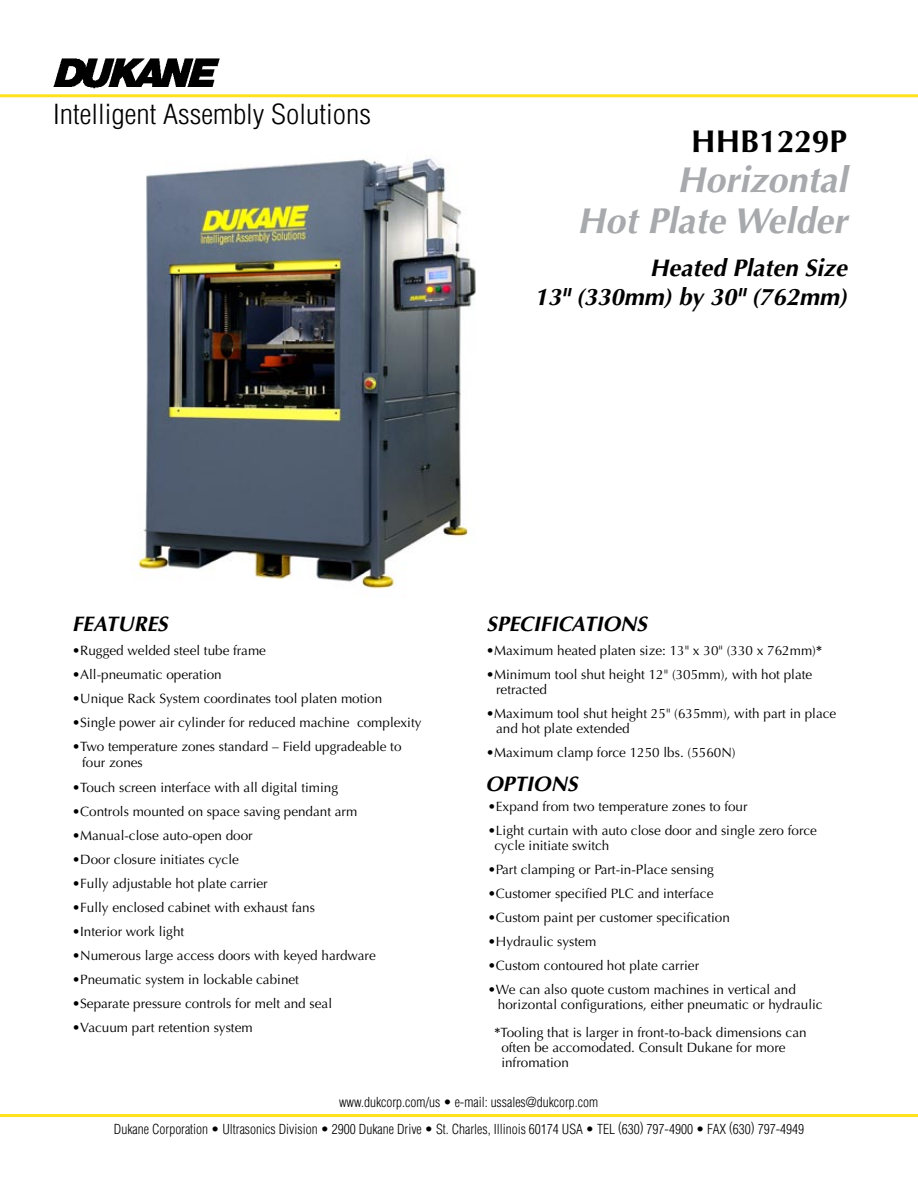
<style>
.page{position:relative;width:918px;height:1188px;background:#fff}
.page>*{position:absolute;margin:0;border:0;box-sizing:border-box;transform-origin:0 0}
.t1{font:italic 700 36px/40.5px "Optima";color:#a7a9ac;text-align:right}
.t2{font:700 31.5px "Optima";color:#000}
.t3{font:300 condensed 27px "Helvetica";color:#000;scale:1.11 1}
.t4{font:italic 700 24px/28.8px "Optima";color:#000;text-align:right}
.t5{font:italic 700 21px "Optima";color:#000}
.t6{font:13.5px/15px "Optima";color:#000}
.t7{font:300 condensed 13.5px "Helvetica";color:#000}
.s1{font-weight:700}
</style>
<div class="page">
<img style="left:134px;top:158px;width:342px;height:431px">
<hr style="left:0;top:94px;width:918px;height:3px;background:#ffe21a">
<img style="left:54px;top:58px;width:166px;height:30px">
<hr style="left:0;top:1114px;width:918px;height:3px;background:#ffe21a">
<h3 class="t3" style="left:53px;top:98px;width:288px">Intelligent Assembly Solutions</h3>
<h2 class="t2" style="left:691px;top:123px;width:157px">HHB1229P</h2>
<h1 class="t1" style="left:577px;top:160px;width:272px">Horizontal<br>Hot Plate Welder</h1>
<h3 class="t4" style="left:534px;top:254px;width:314px">Heated Platen Size<br>13" (330mm) by 30" (762mm)</h3>
<h3 class="t5" style="left:72px;top:612px;width:97px">FEATURES</h3>
<p class="t6" style="left:72px;top:643px;width:196px"><span class="s1">•</span>Rugged welded steel tube frame</p>
<p class="t6" style="left:72px;top:667px;width:151px">•All-pneumatic operation</p>
<p class="t6" style="left:72px;top:691px;width:312px">•Unique Rack System coordinates tool platen motion</p>
<p class="t6" style="left:72px;top:715px;width:351px"><span class="s1">•</span>Single power air cylinder for reduced machine complexity</p>
<p class="t6" style="left:82px;top:738px;width:321px;line-height:16.2px;text-indent:-10px"><span class="s1">•</span>Two temperature zones standard – Field upgradeable to four zones</p>
<p class="t6" style="left:72px;top:780px;width:268px"><span class="s1">•</span>Touch screen interface with all digital timing</p>
<p class="t6" style="left:72px;top:804px;width:287px"><span class="s1">•</span>Controls mounted on space saving pendant arm</p>
<p class="t6" style="left:72px;top:828px;width:182px"><span class="s1">•</span>Manual-close auto-open door</p>
<p class="t6" style="left:72px;top:852px;width:168px"><span class="s1">•</span>Door closure initiates cycle</p>
<p class="t6" style="left:72px;top:876px;width:197px"><span class="s1">•</span>Fully adjustable hot plate carrier</p>
<p class="t6" style="left:72px;top:900px;width:245px"><span class="s1">•</span>Fully enclosed cabinet with exhaust fans</p>
<p class="t6" style="left:72px;top:924px;width:114px"><span class="s1">•</span>Interior work light</p>
<p class="t6" style="left:72px;top:948px;width:305px"><span class="s1">•</span>Numerous large access doors with keyed hardware</p>
<p class="t6" style="left:72px;top:972px;width:229px">•Pneumatic system in lockable cabinet</p>
<p class="t6" style="left:72px;top:996px;width:262px">•Separate pressure controls for melt and seal</p>
<p class="t6" style="left:72px;top:1020px;width:182px">•Vacuum part retention system</p>
<h3 class="t5" style="left:487px;top:612px;width:162px">SPECIFICATIONS</h3>
<p class="t6" style="left:486px;top:643px;width:338px"><span class="s1">•</span>Maximum heated platen size: 13" x 30" (330 x 762mm)<span class="s1">*</span></p>
<p class="t6" style="left:496px;top:667px;width:318px;text-indent:-10px"><span class="s1">•</span>Minimum tool shut height 12" (305mm), with hot plate retracted</p>
<p class="t6" style="left:496px;top:706px;width:342px;text-indent:-10px"><span class="s1">•</span>Maximum tool shut height 25" (635mm), with part in place and hot plate extended</p>
<p class="t6" style="left:486px;top:745px;width:251px"><span class="s1">•</span>Maximum clamp force 1250 lbs. (5560N)</p>
<h3 class="t5" style="left:485px;top:771px;width:94px">OPTIONS</h3>
<p class="t6" style="left:488px;top:799px;width:261px"><span class="s1">•</span>Expand from two temperature zones to four</p>
<p class="t6" style="left:494px;top:823px;width:324px;text-indent:-7px"><span class="s1">•</span>Light curtain with auto close door and single zero force cycle initiate switch</p>
<p class="t6" style="left:488px;top:862px;width:228px"><span class="s1">•</span>Part clamping or Part-in-Place sensing</p>
<p class="t6" style="left:488px;top:886px;width:227px"><span class="s1">•</span>Customer specified PLC and interface</p>
<p class="t6" style="left:488px;top:910px;width:244px"><span class="s1">•</span>Custom paint per customer specification</p>
<p class="t6" style="left:488px;top:934px;width:110px">•Hydraulic system</p>
<p class="t6" style="left:488px;top:958px;width:213px">•Custom contoured hot plate carrier</p>
<p class="t6" style="left:498px;top:982px;width:326px;text-indent:-10px">•We can also quote custom machines in vertical and horizontal configurations, either pneumatic or hydraulic</p>
<p class="t6" style="left:501px;top:1025px;width:307px;text-indent:-7px"><span class="s1">*</span>Tooling that is larger in front-to-back dimensions can often be accomodated. Consult Dukane for more infromation</p>
<p class="t7" style="left:339px;top:1094px;width:261px">www.dukcorp.com/us • e-mail: ussales@dukcorp.com</p>
<p class="t7" style="left:114px;top:1121px;width:692px">Dukane Corporation • Ultrasonics Division • 2900 Dukane Drive • St. Charles, Illinois 60174 USA • TEL (630) 797-4900 • FAX (630) 797-4949</p>
</div>
